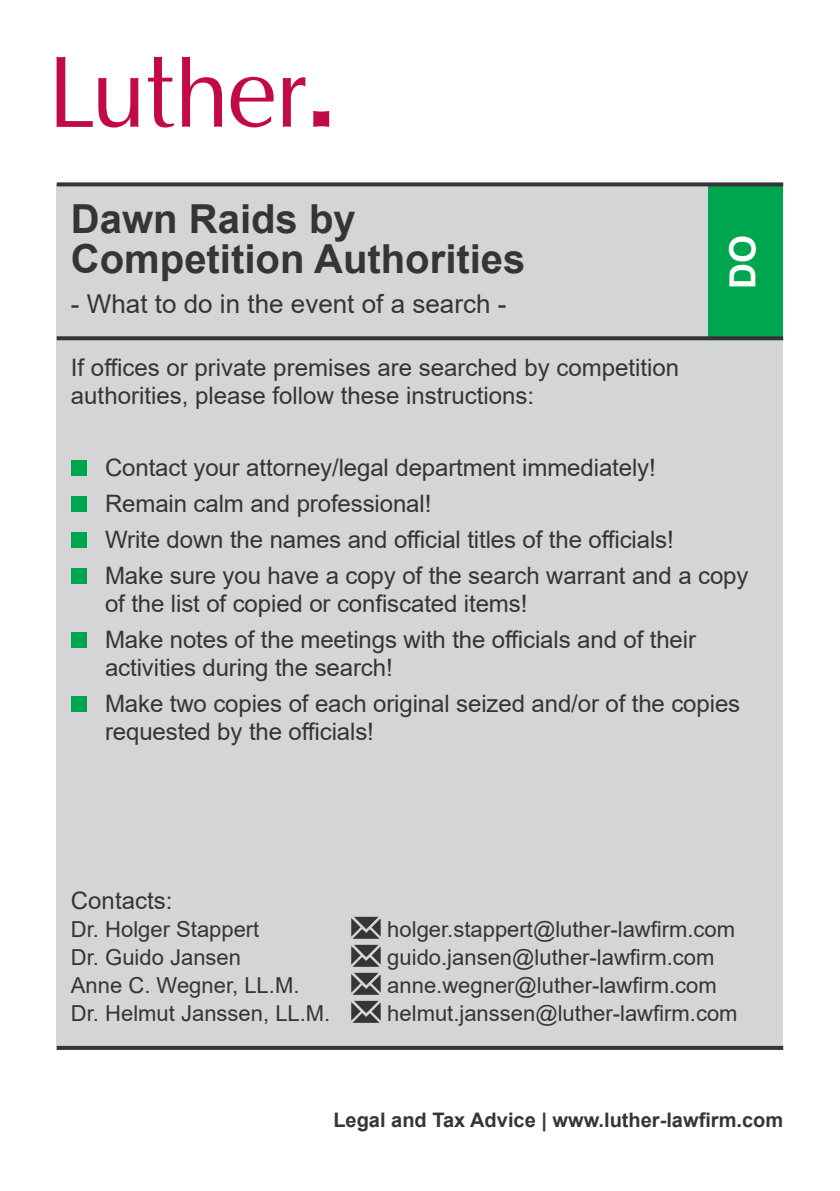
<style>
.page{position:relative;width:840px;height:1191px;background:#fff}
.page>*{position:absolute;margin:0;border:0;box-sizing:border-box;transform-origin:0 0}
.t1{font:700 40px/40px "Arial";color:#363536}
.t2{font:700 36px "Arial";color:#fff}
.t3{font:26px "Arial";color:#363536}
.t4{font:24px/28px "Arial";letter-spacing:-.005em;color:#363536}
.t5{font:22px "Arial";color:#363536}
.Einf__Abs{font:700 20px "Arial";color:#363536}
</style>
<div class="page">
<div style="left:57px;top:184px;width:725px;height:866px;background:#d4d5d7"></div>
<div style="left:708px;top:184px;width:74px;height:154px;background:#00a54f"></div>
<div style="left:71px;top:460px;width:16px;height:16px;background:#00a54f"></div>
<div style="left:71px;top:496px;width:16px;height:16px;background:#00a54f"></div>
<div style="left:71px;top:532px;width:16px;height:16px;background:#00a54f"></div>
<div style="left:71px;top:568px;width:16px;height:16px;background:#00a54f"></div>
<div style="left:71px;top:632px;width:16px;height:16px;background:#00a54f"></div>
<div style="left:71px;top:696px;width:16px;height:16px;background:#00a54f"></div>
<svg style="left:57px;top:182px;width:725px;height:4px;background:#4a494a"></svg>
<svg style="left:57px;top:336px;width:725px;height:4px;background:#3f3f40"></svg>
<svg style="left:57px;top:1046px;width:725px;height:4px;background:#393839"></svg>
<svg style="left:313px;top:111px;width:16px;height:16px"></svg>
<svg style="left:230px;top:77px;width:43px;height:50px"></svg>
<svg style="left:57px;top:57px;width:81px;height:70px"></svg>
<svg style="left:182px;top:57px;width:40px;height:70px"></svg>
<svg style="left:148px;top:57px;width:26px;height:70px"></svg>
<svg style="left:283px;top:77px;width:22px;height:50px"></svg>
<svg style="left:351px;top:916px;width:29px;height:22px"></svg>
<svg style="left:351px;top:944px;width:29px;height:22px"></svg>
<svg style="left:351px;top:972px;width:29px;height:22px"></svg>
<svg style="left:351px;top:1000px;width:29px;height:22px"></svg>
<p class="t1" style="left:71px;top:200px;width:456px">Dawn Raids by<br>Competition Authorities</p>
<p class="t3" style="left:71px;top:286px;width:437px">- What to do in the event of a search -</p>
<p class="t4" style="left:71px;top:353px;width:609px">If offices or private premises are searched by competition authorities, please follow these instructions:</p>
<p class="t2" style="left:717px;top:289px;width:55px;rotate:-90deg">DO</p>
<p class="t4" style="left:105px;top:453px;width:552px">Contact your attorney/legal department immediately!</p>
<p class="t4" style="left:105px;top:489px;width:328px">Remain calm and professional!</p>
<p class="t4" style="left:105px;top:525px;width:570px">Write down the names and official titles of the officials!</p>
<p class="t4" style="left:105px;top:561px;width:644px">Make sure you have a copy of the search warrant and a copy of the list of copied or confiscated items!</p>
<p class="t4" style="left:105px;top:625px;width:592px">Make notes of the meetings with the officials and of their activities during the search!</p>
<p class="t4" style="left:105px;top:689px;width:636px">Make two copies of each original seized and/or of the copies requested by the officials!</p>
<p class="t4" style="left:71px;top:886px;width:103px">Contacts:</p>
<p class="t5" style="left:71px;top:914px;width:190px">Dr. Holger Stappert</p>
<p class="t5" style="left:387px;top:914px;width:349px">holger.stappert@luther-lawfirm.com</p>
<p class="t5" style="left:71px;top:942px;width:171px">Dr. Guido Jansen</p>
<p class="t5" style="left:387px;top:942px;width:328px">guido.jansen@luther-lawfirm.com</p>
<p class="t5" style="left:71px;top:970px;width:230px">Anne C. Wegner, LL.M.</p>
<p class="t5" style="left:387px;top:970px;width:331px">anne.wegner@luther-lawfirm.com</p>
<p class="t5" style="left:71px;top:998px;width:261px">Dr. Helmut Janssen, LL.M.</p>
<p class="t5" style="left:387px;top:998px;width:351px">helmut.janssen@luther-lawfirm.com</p>
<p class="Einf__Abs" style="left:333px;top:1106px;width:451px">Legal and Tax Advice | www.luther-lawfirm.com</p>
</div>
